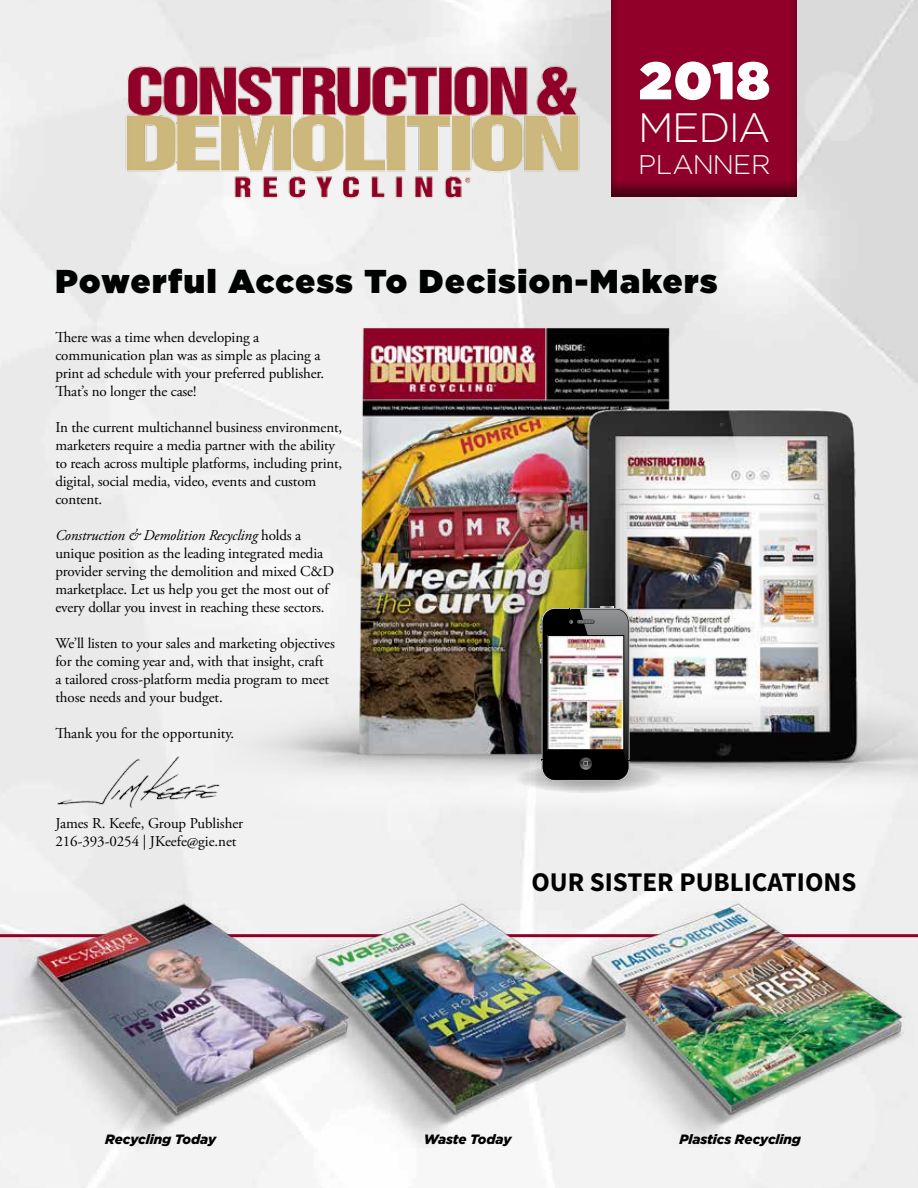
<style>
.page{position:relative;width:918px;height:1188px;background:#fff}
.page>*{position:absolute;margin:0;border:0;box-sizing:border-box;transform-origin:0 0}
.t1{font:900 52.8px "Gotham";color:#fff}
.t2{font:300 40.95px "Gotham";letter-spacing:-.04em;color:#fff}
.t3{font:900 33px "Gotham";letter-spacing:.05em;color:#000101}
.t4{font:700 27px "Source Sans Pro";color:#000}
.t5{font:300 27px "Gotham";letter-spacing:-.025em;color:#fff}
.t6{font:15px/18px "Adobe Garamond Pro";letter-spacing:-.01em;color:#000}
.t7{font:italic 900 13.5px "Gotham";letter-spacing:-.005em;color:#000}
.s1{font-style:italic}
</style>
<div class="page">
<div style="left:608px;top:0;width:189px;height:199px;background:#000;opacity:.5"></div>
<img style="left:194px;top:225px;width:724px;height:593px">
<svg style="left:515px;top:764px;width:148px;height:29px"></svg>
<svg style="left:541px;top:607px;width:89px;height:173px"></svg>
<img style="left:550px;top:637px;width:72px;height:111px">
<div style="left:548px;top:635px;width:76px;height:115px;border:1px solid #000"></div>
<img style="left:375px;top:883px;width:194px;height:264px">
<img style="left:569px;top:883px;width:349px;height:264px">
<img style="left:13px;top:883px;width:362px;height:265px">
<img style="left:118px;top:60px;width:466px;height:144px">
<img style="left:55px;top:753px;width:166px;height:57px">
<h1 class="t1" style="left:639px;top:50px;width:132px">2018</h1>
<h2 class="t2" style="left:638px;top:105px;width:134px">MEDIA</h2>
<h3 class="t5" style="left:638px;top:150px;width:134px">PLANNER</h3>
<h3 class="t3" style="left:55px;top:262px;width:664px">Powerful Access To Decision-Makers</h3>
<p class="t6" style="left:55px;top:329px;width:270px">There was a time when developing a communication plan was as simple as placing a print ad schedule with your preferred publisher.<br>That’s no longer the case!</p>
<p class="t6" style="left:55px;top:419px;width:288px">In the current multichannel business environment, marketers require a media partner with the ability to reach across multiple platforms, including print, digital, social media, video, events and custom content.</p>
<p class="t6" style="left:55px;top:527px;width:280px"><span class="s1">Construction &amp; Demolition Recycling</span> holds a unique position as the leading integrated media provider serving the demolition and mixed C&amp;D marketplace. Let us help you get the most out of every dollar you invest in reaching these sectors.</p>
<p class="t6" style="left:55px;top:635px;width:281px">We’ll listen to your sales and marketing objectives for the coming year and, with that insight, craft<br>a tailored cross-platform media program to meet those needs and your budget.</p>
<p class="t6" style="left:55px;top:725px;width:180px">Thank you for the opportunity.</p>
<p class="t6" style="left:55px;top:815px;width:189px">James R. Keefe, Group Publisher<br>216-393-0254 | JKeefe@gie.net</p>
<h3 class="t4" style="left:531px;top:865px;width:326px">OUR SISTER PUBLICATIONS</h3>
<p class="t7" style="left:105px;top:1131px;width:112px">Recycling Today</p>
<p class="t7" style="left:424px;top:1131px;width:89px">Waste Today</p>
<p class="t7" style="left:679px;top:1131px;width:123px">Plastics Recycling</p>
</div>
